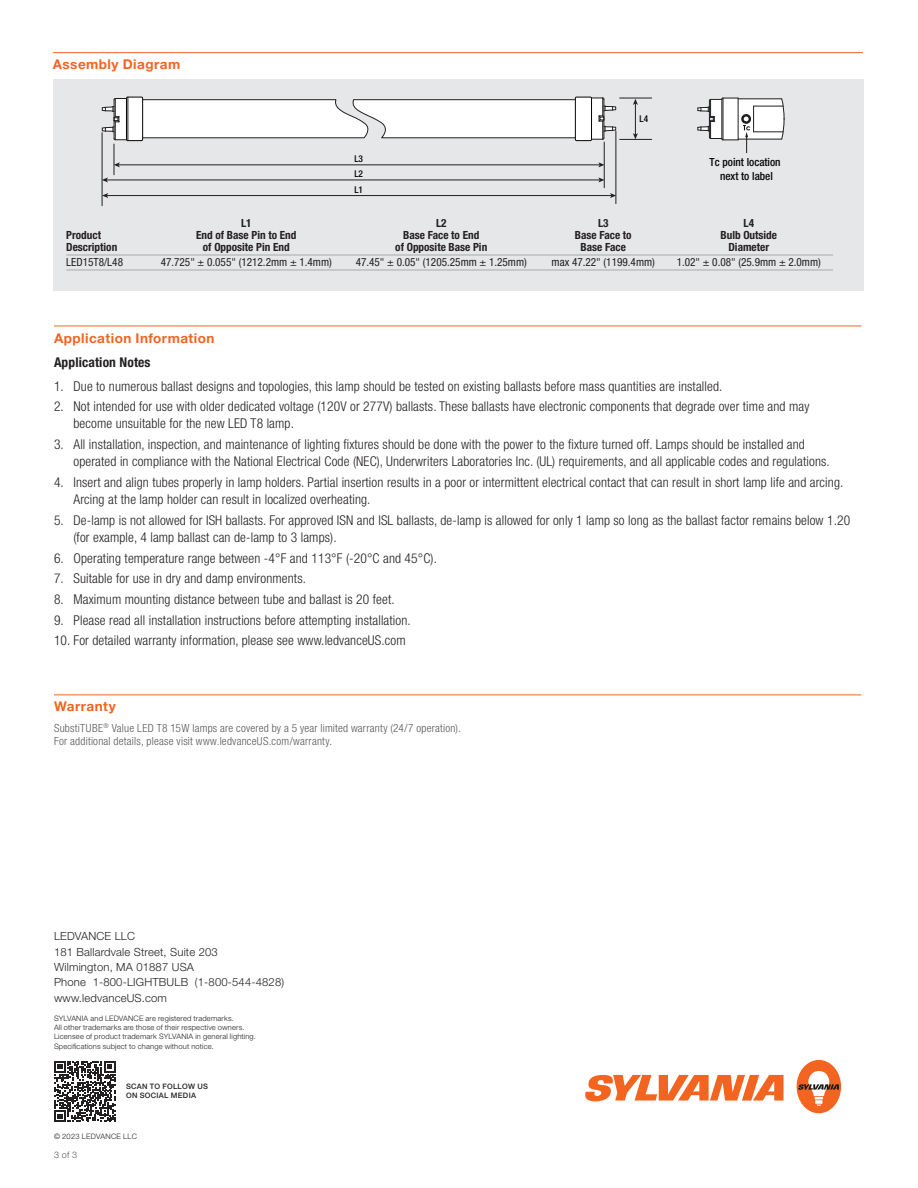
<style>
.page{position:relative;width:918px;height:1188px;background:#fff}
.page>*{position:absolute;margin:0;border:0;box-sizing:border-box;transform-origin:0 0}
.Letter_Cover_Copy_9{font:300 condensed 13.5px/17.2px "Helvetica Neue LT Pro";letter-spacing:.01em;color:#231f20}
.Letter_Tablehead_9_o{font:700 13.5px "Helvetica Neue LT Pro";letter-spacing:.035em;color:#f36421}
.Letter_Cover_Copy_9-2{font:700 condensed 13.5px "Helvetica Neue LT Pro";letter-spacing:.01em;color:#231f20}
.Warranty_copy{font:300 condensed 11.25px "Helvetica Neue LT Pro";letter-spacing:.02em;color:#57585a}
.A4_24_Table_head_7_5{font:700 condensed 11.25px "Helvetica Neue LT Pro";color:#231f20}
.A4_25_Table_copy_7_5{font:condensed 11.25px "Helvetica Neue LT Pro";color:#231f20}
.t1{font:300 11.25px/15.3px "Helvetica Neue LT Pro";letter-spacing:.015em;color:#231f20}
.t2{font:500 condensed 11.25px/13.5px "Helvetica Neue LT Pro";color:#050504;text-align:center}
.t3{font:500 condensed 9.3px/15.5px "Helvetica Neue LT Pro";color:#040503;text-align:justify}
.t4{font:300 9px "Helvetica Neue LT Pro";color:#57585a}
.Back_Cover{font:300 7.5px "Helvetica Neue LT Pro";letter-spacing:.025em;color:#231f20}
.t5{font:500 7.5px/9.3px "Helvetica Neue LT Std";letter-spacing:.04em;color:#231f20}
</style>
<div class="page">
<hr style="left:54px;top:694px;width:807px;height:1px;background:#f36421">
<hr style="left:54px;top:325px;width:807px;height:1px;background:#f36421">
<svg style="left:585px;top:1075px;width:199px;height:26px"></svg>
<div style="left:797px;top:1060px;width:44px;height:53px;background:#f36421;border-radius:50%"></div>
<svg style="left:798px;top:1071px;width:41px;height:35px"></svg>
<div style="left:54px;top:80px;width:810px;height:211px;background:#e6e7e9"></div>
<hr style="left:66px;top:255px;width:767px;height:1px;background:#a8a9ad">
<hr style="left:66px;top:270px;width:767px;height:1px;background:#a8a9ad">
<hr style="left:635px;top:103px;width:1px;height:32px;background:#231f20">
<svg style="left:633px;top:99px;width:5px;height:6px"></svg>
<svg style="left:633px;top:133px;width:5px;height:6px"></svg>
<hr style="left:620px;top:98px;width:32px;height:1px;background:#231f20">
<hr style="left:620px;top:139px;width:32px;height:1px;background:#231f20">
<hr style="left:106px;top:195px;width:506px;height:1px;background:#231f20">
<svg style="left:103px;top:193px;width:5px;height:5px"></svg>
<svg style="left:610px;top:193px;width:6px;height:5px"></svg>
<hr style="left:102px;top:133px;width:1px;height:73px;background:#231f20">
<hr style="left:616px;top:131px;width:1px;height:73px;background:#231f20">
<hr style="left:106px;top:180px;width:494px;height:1px;background:#231f20">
<svg style="left:102px;top:177px;width:6px;height:5px"></svg>
<svg style="left:598px;top:177px;width:6px;height:5px"></svg>
<hr style="left:604px;top:142px;width:1px;height:46px;background:#231f20">
<hr style="left:118px;top:165px;width:482px;height:1px;background:#231f20">
<svg style="left:115px;top:162px;width:5px;height:5px"></svg>
<svg style="left:598px;top:162px;width:7px;height:5px"></svg>
<hr style="left:114px;top:144px;width:1px;height:31px;background:#231f20">
<svg style="left:102px;top:97px;width:514px;height:44px;background:#ebebeb"></svg>
<svg style="left:698px;top:98px;width:87px;height:55px"></svg>
<hr style="left:53px;top:52px;width:810px;height:1px;background:#f36421">
<svg style="left:54px;top:1061px;width:61px;height:61px"></svg>
<p class="Letter_Tablehead_9_o" style="left:53px;top:56px;width:129px">Assembly Diagram</p>
<p class="t3" style="left:640px;top:111px;width:10px">L4</p>
<p class="t3" style="left:354px;top:151px;width:10px">L3<br>L2<br>L1</p>
<p class="t2" style="left:710px;top:155px;width:73px">Tc point location next to label</p>
<p class="A4_24_Table_head_7_5" style="left:241px;top:216px;width:12px">L1</p>
<p class="A4_24_Table_head_7_5" style="left:436px;top:216px;width:12px">L2</p>
<p class="A4_24_Table_head_7_5" style="left:598px;top:216px;width:12px">L3</p>
<p class="A4_24_Table_head_7_5" style="left:744px;top:216px;width:12px">L4</p>
<p class="A4_24_Table_head_7_5" style="left:66px;top:228px;width:36px">Product</p>
<p class="A4_24_Table_head_7_5" style="left:196px;top:228px;width:102px">End of Base Pin to End</p>
<p class="A4_24_Table_head_7_5" style="left:403px;top:228px;width:78px">Base Face to End</p>
<p class="A4_24_Table_head_7_5" style="left:575px;top:228px;width:58px">Base Face to</p>
<p class="A4_24_Table_head_7_5" style="left:720px;top:228px;width:58px">Bulb Outside</p>
<p class="A4_24_Table_head_7_5" style="left:66px;top:240px;width:52px">Description</p>
<p class="A4_24_Table_head_7_5" style="left:203px;top:240px;width:88px">of Opposite Pin End</p>
<p class="A4_24_Table_head_7_5" style="left:395px;top:240px;width:94px">of Opposite Base Pin</p>
<p class="A4_24_Table_head_7_5" style="left:581px;top:240px;width:47px">Base Face</p>
<p class="A4_24_Table_head_7_5" style="left:729px;top:240px;width:42px">Diameter</p>
<p class="A4_25_Table_copy_7_5" style="left:66px;top:255px;width:58px">LED15T8/L48</p>
<p class="A4_25_Table_copy_7_5" style="left:161px;top:255px;width:173px">47.725" ± 0.055" (1212.2mm ± 1.4mm)</p>
<p class="A4_25_Table_copy_7_5" style="left:356px;top:255px;width:173px">47.45" ± 0.05" (1205.25mm ± 1.25mm)</p>
<p class="A4_25_Table_copy_7_5" style="left:552px;top:255px;width:105px">max 47.22" (1199.4mm)</p>
<p class="A4_25_Table_copy_7_5" style="left:677px;top:255px;width:146px">1.02" ± 0.08" (25.9mm ± 2.0mm)</p>
<p class="Letter_Tablehead_9_o" style="left:54px;top:329px;width:162px">Application Information</p>
<p class="Letter_Cover_Copy_9-2" style="left:54px;top:354px;width:98px">Application Notes</p>
<p class="Letter_Cover_Copy_9" style="left:54px;top:377px;width:670px">1. Due to numerous ballast designs and topologies, this lamp should be tested on existing ballasts before mass quantities are installed.</p>
<p class="Letter_Cover_Copy_9" style="left:74px;top:398px;width:737px;text-indent:-20px">2. Not intended for use with older dedicated voltage (120V or 277V) ballasts. These ballasts have electronic components that degrade over time and may become unsuitable for the new LED T8 lamp.</p>
<p class="Letter_Cover_Copy_9" style="left:74px;top:436px;width:758px;text-indent:-20px">3. All installation, inspection, and maintenance of lighting fixtures should be done with the power to the fixture turned off. Lamps should be installed and operated in compliance with the National Electrical Code (NEC), Underwriters Laboratories Inc. (UL) requirements, and all applicable codes and regulations.</p>
<p class="Letter_Cover_Copy_9" style="left:74px;top:473px;width:771px;text-indent:-20px">4. Insert and align tubes properly in lamp holders. Partial insertion results in a poor or intermittent electrical contact that can result in short lamp life and arcing.<br>Arcing at the lamp holder can result in localized overheating.</p>
<p class="Letter_Cover_Copy_9" style="left:74px;top:511px;width:778px;text-indent:-20px">5. De-lamp is not allowed for ISH ballasts. For approved ISN and ISL ballasts, de-lamp is allowed for only 1 lamp so long as the ballast factor remains below 1.20 (for example, 4 lamp ballast can de-lamp to 3 lamps).</p>
<p class="Letter_Cover_Copy_9" style="left:54px;top:549px;width:384px">6. Operating temperature range between -4°F and 113°F (-20°C and 45°C).</p>
<p class="Letter_Cover_Copy_9" style="left:54px;top:570px;width:253px">7. Suitable for use in dry and damp environments.</p>
<p class="Letter_Cover_Copy_9" style="left:54px;top:590px;width:342px">8. Maximum mounting distance between tube and ballast is 20 feet.</p>
<p class="Letter_Cover_Copy_9" style="left:54px;top:611px;width:358px">9. Please read all installation instructions before attempting installation.</p>
<p class="Letter_Cover_Copy_9" style="left:54px;top:632px;width:353px">10. For detailed warranty information, please see www.ledvanceUS.com</p>
<p class="Letter_Tablehead_9_o" style="left:54px;top:698px;width:63px">Warranty</p>
<p class="Warranty_copy" style="left:54px;top:721px;width:408px">SubstiTUBE<sup>®</sup> Value LED T8 15W lamps are covered by a 5 year limited warranty (24/7 operation).</p>
<p class="Warranty_copy" style="left:54px;top:735px;width:280px">For additional details, please visit www.ledvanceUS.com/warranty.</p>
<p class="t1" style="left:54px;top:928px;width:165px">LEDVANCE LLC<br>181 Ballardvale Street, Suite 203</p>
<p class="t1" style="left:54px;top:959px;width:142px">Wilmington, MA 01887 USA</p>
<p class="t1" style="left:54px;top:974px;width:232px">Phone 1-800-LIGHTBULB (1-800-544-4828)</p>
<p class="t1" style="left:54px;top:990px;width:114px">www.ledvanceUS.com</p>
<p class="Back_Cover" style="left:54px;top:1013px;width:181px">SYLVANIA and LEDVANCE are registered trademarks.</p>
<p class="Back_Cover" style="left:54px;top:1023px;width:192px">All other trademarks are those of their respective owners.</p>
<p class="Back_Cover" style="left:54px;top:1032px;width:203px">Licensee of product trademark SYLVANIA in general lighting.</p>
<p class="Back_Cover" style="left:54px;top:1041px;width:161px">Specifications subject to change without notice.</p>
<p class="t5" style="left:126px;top:1082px;width:83px">SCAN TO FOLLOW US<br>ON SOCIAL MEDIA</p>
<p class="Back_Cover" style="left:54px;top:1132px;width:84px">© 2023 LEDVANCE LLC</p>
<p class="t4" style="left:54px;top:1149px;width:25px">3 of 3</p>
</div>
